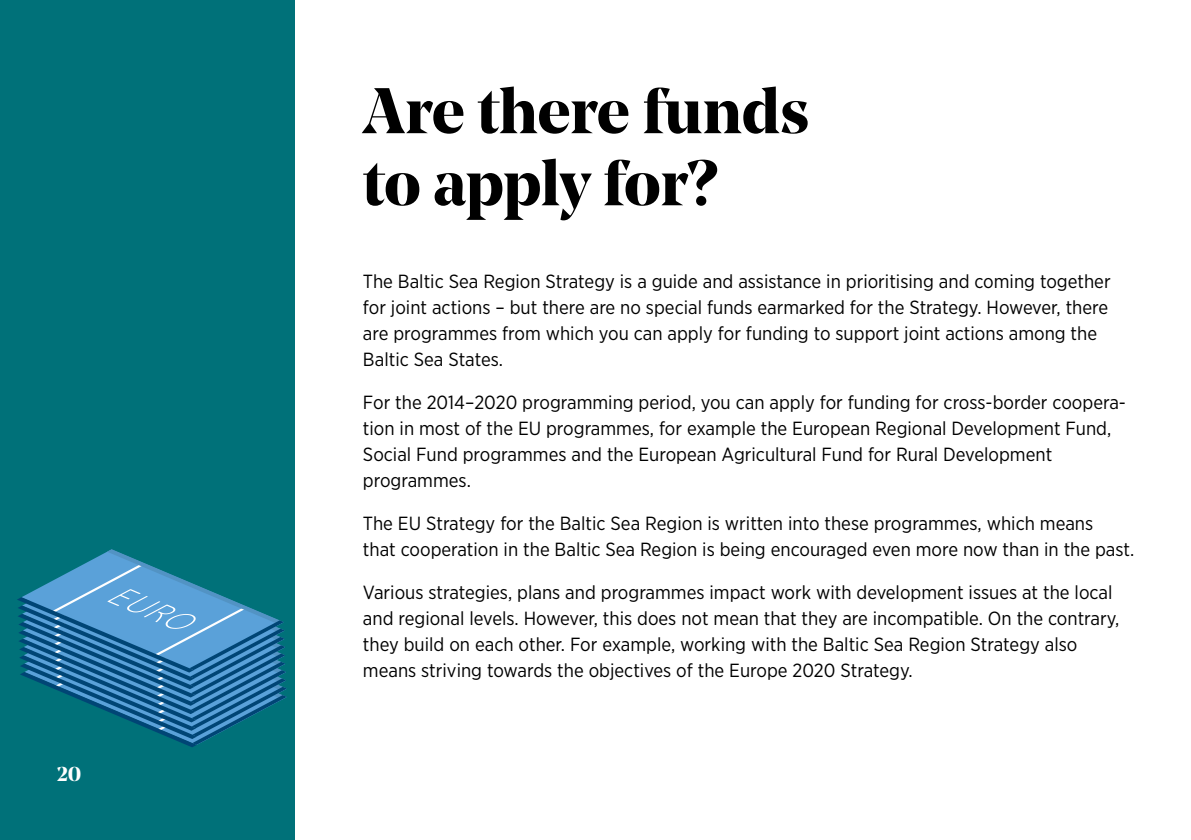
<style>
.page{position:relative;width:1191px;height:840px;background:#fff}
.page>*{position:absolute;margin:0;border:0;box-sizing:border-box;transform-origin:0 0}
.t1{font:700 64px/72px "Noe Display";letter-spacing:-.005em;color:#000}
.t2{font:700 20px "Noe Display";color:#fff}
.Brödtext{font:19px/26px "Gotham Narrow";color:#000}
</style>
<div class="page">
<div style="left:0;top:0;width:295px;height:839px;background:#007179"></div>
<svg style="left:17px;top:549px;width:270px;height:198px"></svg>
<p class="t2" style="left:57px;top:760px;width:26px">20</p>
<h2 class="t1" style="left:363px;top:74px;width:448px">Are there funds to apply for?</h2>
<p class="Brödtext" style="left:363px;top:268px;width:749px">The Baltic Sea Region Strategy is a guide and assistance in prioritising and coming together for joint actions – but there are no special funds earmarked for the Strategy. However, there are programmes from which you can apply for funding to support joint actions among the Baltic Sea States.</p>
<p class="Brödtext" style="left:363px;top:389px;width:764px">For the 2014–2020 programming period, you can apply for funding for cross-border coopera&shy;tion in most of the EU programmes, for example the European Regional Development Fund, Social Fund programmes and the European Agricultural Fund for Rural Development programmes.</p>
<p class="Brödtext" style="left:363px;top:510px;width:773px">The EU Strategy for the Baltic Sea Region is written into these programmes, which means<br>that cooperation in the Baltic Sea Region is being encouraged even more now than in the past.</p>
<p class="Brödtext" style="left:363px;top:579px;width:758px">Various strategies, plans and programmes impact work with development issues at the local and regional levels. However, this does not mean that they are incompatible. On the contrary, they build on each other. For example, working with the Baltic Sea Region Strategy also means striving towards the objectives of the Europe 2020 Strategy.</p>
</div>
